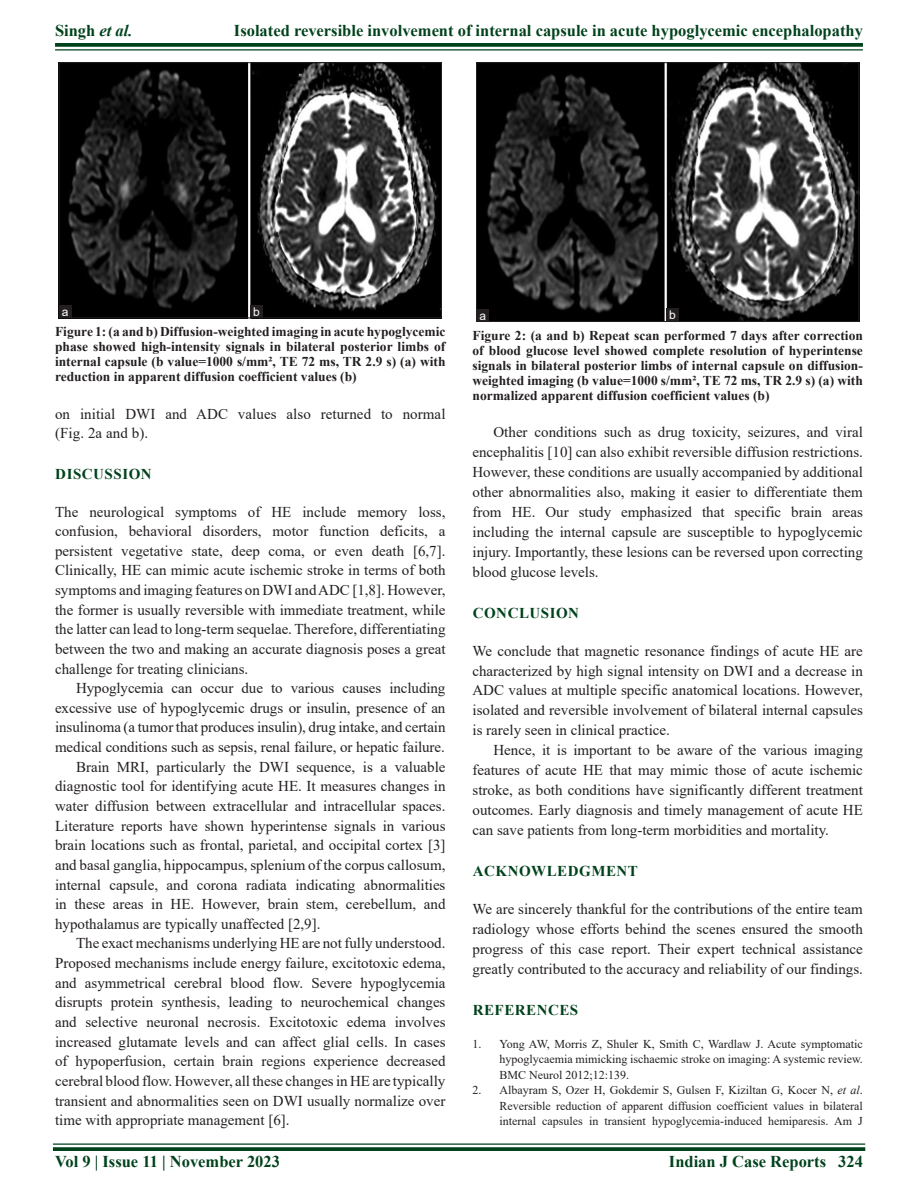
<style>
.page{position:relative;width:918px;height:1188px;background:#fff}
.page>*{position:absolute;margin:0;border:0;box-sizing:border-box;transform-origin:0 0}
.RF{font:700 16.5px "Times New Roman";color:#00421c}
.TX{font:15px/19.6px "Times New Roman";color:#231f20;text-align:justify}
.TXFL{font:15px/19.6px "Times New Roman";color:#231f20;text-align:justify}
.t1{font:700 15px "Times New Roman";letter-spacing:.035em;color:#00421c}
.FGC{font:700 13.5px/15px "Times New Roman";color:#231f20;text-align:justify}
.REF{font:12px/15.5px "Times New Roman";color:#231f20;text-align:justify}
.LABEL{font:12px "Arial";color:#fff}
.s1{font-style:italic}
</style>
<div class="page">
<svg style="left:55px;top:43px;width:808px;height:4px;background:#0f4d29"></svg>
<hr style="left:55px;top:49px;width:808px;height:2px;background:#00421c">
<hr style="left:53px;top:1143px;width:812px;height:2px;background:#00421c">
<svg style="left:53px;top:1147px;width:812px;height:4px;background:#0f4d29"></svg>
<img style="left:61px;top:65px;width:379px;height:251px">
<div style="left:59px;top:63px;width:383px;height:255px;border:1px solid #231f20"></div>
<div style="left:250px;top:305px;width:13px;height:13px;background:#231f20"></div>
<div style="left:59px;top:305px;width:13px;height:13px;background:#231f20"></div>
<img style="left:478px;top:65px;width:379px;height:255px">
<div style="left:476px;top:63px;width:383px;height:259px;border:1px solid #231f20"></div>
<div style="left:666px;top:309px;width:13px;height:12px;background:#231f20"></div>
<div style="left:476px;top:309px;width:13px;height:13px;background:#231f20"></div>
<p class="RF" style="left:55px;top:18px;width:79px">Singh <span class="s1">et al.</span></p>
<p class="RF" style="left:234px;top:18px;width:630px">Isolated reversible involvement of internal capsule in acute hypoglycemic encephalopathy</p>
<p class="LABEL" style="left:62px;top:304px;width:8px">a</p>
<p class="LABEL" style="left:253px;top:303px;width:8px">b</p>
<p class="FGC" style="left:55px;top:324px;width:392px">Figure 1: (a and b) Diffusion-weighted imaging in acute hypoglycemic phase showed high-intensity signals in bilateral posterior limbs of internal capsule (b value=1000 s/mm², TE 72 ms, TR 2.9 s) (a) with reduction in apparent diffusion coefficient values (b)</p>
<p class="TX" style="left:55px;top:403px;width:392px">on initial DWI and ADC values also returned to normal (Fig. 2a and b).</p>
<h1 class="t1" style="left:55px;top:463px;width:98px">DISCUSSION</h1>
<p class="TXFL" style="left:55px;top:501px;width:392px">The neurological symptoms of HE include memory loss, confusion, behavioral disorders, motor function deficits, a persistent vegetative state, deep coma, or even death [6,7].<br>Clinically, HE can mimic acute ischemic stroke in terms of both symptoms and imaging features on DWI and ADC [1,8]. However, the former is usually reversible with immediate treatment, while the latter can lead to long-term sequelae. Therefore, differentiating between the two and making an accurate diagnosis poses a great challenge for treating clinicians.</p>
<p class="TX" style="left:55px;top:678px;width:392px;text-indent:21px">Hypoglycemia can occur due to various causes including excessive use of hypoglycemic drugs or insulin, presence of an insulinoma (a tumor that produces insulin), drug intake, and certain medical conditions such as sepsis, renal failure, or hepatic failure.</p>
<p class="TX" style="left:55px;top:756px;width:392px;text-indent:21px">Brain MRI, particularly the DWI sequence, is a valuable diagnostic tool for identifying acute HE. It measures changes in water diffusion between extracellular and intracellular spaces.<br>Literature reports have shown hyperintense signals in various brain locations such as frontal, parietal, and occipital cortex [3] and basal ganglia, hippocampus, splenium of the corpus callosum, internal capsule, and corona radiata indicating abnormalities in these areas in HE. However, brain stem, cerebellum, and hypothalamus are typically unaffected [2,9].</p>
<p class="TX" style="left:55px;top:933px;width:392px;text-indent:21px">The exact mechanisms underlying HE are not fully understood.<br>Proposed mechanisms include energy failure, excitotoxic edema, and asymmetrical cerebral blood flow. Severe hypoglycemia disrupts protein synthesis, leading to neurochemical changes and selective neuronal necrosis. Excitotoxic edema involves increased glutamate levels and can affect glial cells. In cases of hypoperfusion, certain brain regions experience decreased cerebral blood flow. However, all these changes in HE are typically transient and abnormalities seen on DWI usually normalize over time with appropriate management [6].</p>
<p class="LABEL" style="left:479px;top:307px;width:8px">a</p>
<p class="LABEL" style="left:669px;top:307px;width:8px">b</p>
<p class="FGC" style="left:472px;top:327px;width:392px">Figure 2: (a and b) Repeat scan performed 7 days after correction of blood glucose level showed complete resolution of hyperintense signals in bilateral posterior limbs of internal capsule on diffusion&shy;weighted imaging (b value=1000 s/mm², TE 72 ms, TR 2.9 s) (a) with normalized apparent diffusion coefficient values (b)</p>
<p class="TX" style="left:472px;top:422px;width:392px;text-indent:21px">Other conditions such as drug toxicity, seizures, and viral encephalitis [10] can also exhibit reversible diffusion restrictions.<br>However, these conditions are usually accompanied by additional other abnormalities also, making it easier to differentiate them from HE. Our study emphasized that specific brain areas including the internal capsule are susceptible to hypoglycemic injury. Importantly, these lesions can be reversed upon correcting blood glucose levels.</p>
<h1 class="t1" style="left:473px;top:602px;width:108px">CONCLUSION</h1>
<p class="TXFL" style="left:472px;top:640px;width:392px">We conclude that magnetic resonance findings of acute HE are characterized by high signal intensity on DWI and a decrease in ADC values at multiple specific anatomical locations. However, isolated and reversible involvement of bilateral internal capsules is rarely seen in clinical practice.</p>
<p class="TX" style="left:472px;top:740px;width:392px;text-indent:21px">Hence, it is important to be aware of the various imaging features of acute HE that may mimic those of acute ischemic stroke, as both conditions have significantly different treatment outcomes. Early diagnosis and timely management of acute HE can save patients from long-term morbidities and mortality.</p>
<h1 class="t1" style="left:473px;top:860px;width:167px">ACKNOWLEDGMENT</h1>
<p class="TXFL" style="left:472px;top:898px;width:392px">We are sincerely thankful for the contributions of the entire team radiology whose efforts behind the scenes ensured the smooth progress of this case report. Their expert technical assistance greatly contributed to the accuracy and reliability of our findings.</p>
<h1 class="t1" style="left:473px;top:999px;width:107px">REFERENCES</h1>
<p class="REF" style="left:500px;top:1036px;width:365px;text-indent:-27px">1. Yong AW, Morris Z, Shuler K, Smith C, Wardlaw J. Acute symptomatic hypoglycaemia mimicking ischaemic stroke on imaging: A systemic review.<br>BMC Neurol 2012;12:139.</p>
<p class="REF" style="left:500px;top:1082px;width:365px;text-indent:-27px">2. Albayram S, Ozer H, Gokdemir S, Gulsen F, Kiziltan G, Kocer N, <span class="s1">et al</span>.<br>Reversible reduction of apparent diffusion coefficient values in bilateral internal capsules in transient hypoglycemia-induced hemiparesis. Am J</p>
<p class="RF" style="left:55px;top:1150px;width:226px">Vol 9 | Issue 11 | November 2023</p>
<p class="RF" style="left:669px;top:1150px;width:195px">Indian J Case Reports 324</p>
</div>
